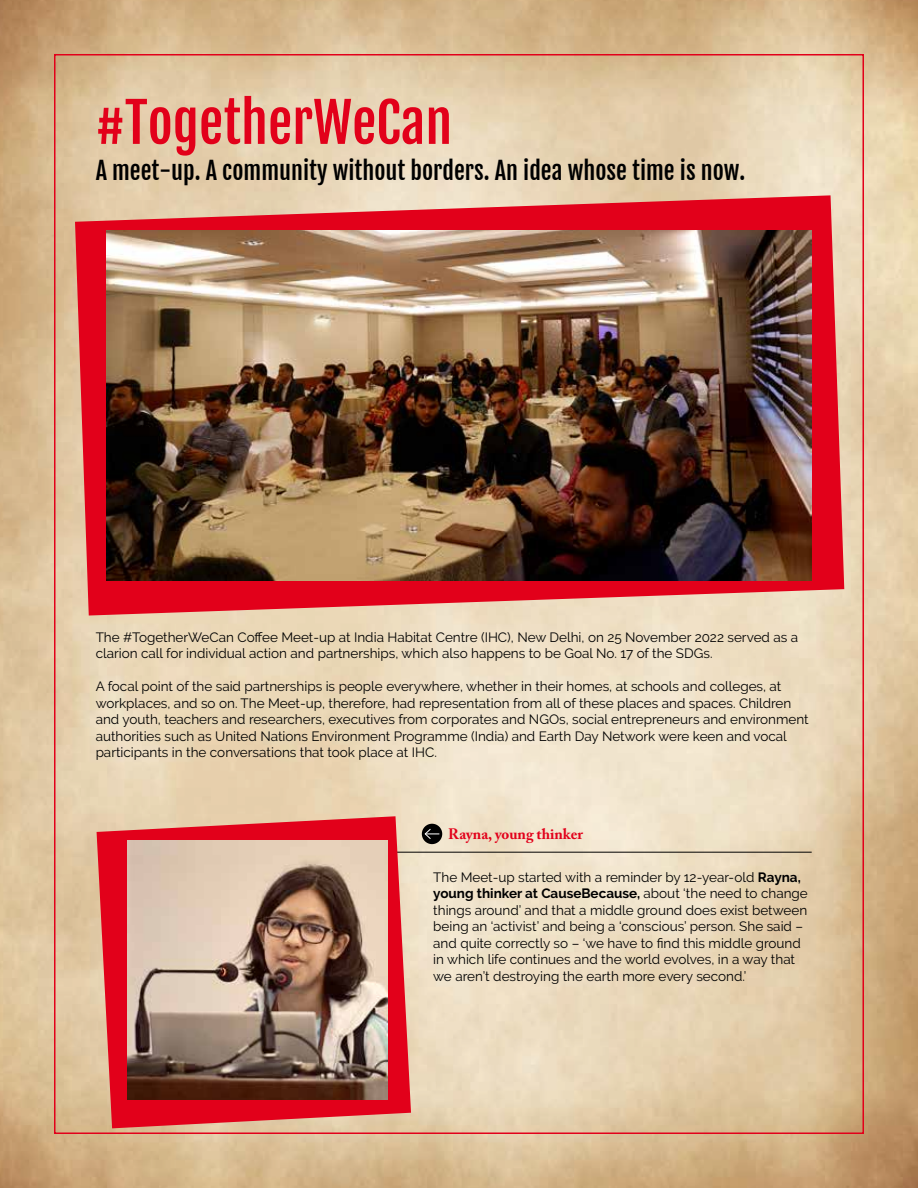
<style>
.page{position:relative;width:918px;height:1188px;background:#fff}
.page>*{position:absolute;margin:0;border:0;box-sizing:border-box;transform-origin:0 0}
.t1{font:54px "Fjalla One";color:#e2001a}
.t2{font:24px "Fjalla One";color:#000}
.t3{font:700 15px "Adobe Caslon Pro";color:#e2001a}
.t4{font:13.5px/16.5px "Raleway";color:#000}
.s1{font-weight:700}
</style>
<div class="page">
<img style="left:0;top:0;width:918px;height:1188px">
<svg style="left:75px;top:195px;width:769px;height:421px;background:#e34950"></svg>
<img style="left:107px;top:230px;width:705px;height:351px">
<hr style="left:381px;top:852px;width:431px;height:1px;background:#000">
<div style="left:422px;top:824px;width:20px;height:20px;background:#000;border-radius:50%"></div>
<svg style="left:424px;top:828px;width:15px;height:11px"></svg>
<svg style="left:97px;top:816px;width:314px;height:312px;background:#e24048"></svg>
<img style="left:128px;top:840px;width:259px;height:260px">
<h1 class="t1" style="left:96px;top:89px;width:358px">#TogetherWeCan</h1>
<h2 class="t2" style="left:96px;top:156px;width:651px">A meet-up. A community without borders. An idea whose time is now.</h2>
<p class="t4" style="left:96px;top:629px;width:704px">The #TogetherWeCan Coffee Meet-up at India Habitat Centre (IHC), New Delhi, on 25 November 2022 served as a clarion call for individual action and partnerships, which also happens to be Goal No. 17 of the SDGs.</p>
<p class="t4" style="left:96px;top:678px;width:715px">A focal point of the said partnerships is people everywhere, whether in their homes, at schools and colleges, at workplaces, and so on. The Meet-up, therefore, had representation from all of these places and spaces. Children and youth, teachers and researchers, executives from corporates and NGOs, social entrepreneurs and environment authorities such as United Nations Environment Programme (India) and Earth Day Network were keen and vocal participants in the conversations that took place at IHC.</p>
<p class="t3" style="left:448px;top:825px;width:136px">Rayna, young thinker</p>
<p class="t4" style="left:433px;top:869px;width:376px">The Meet-up started with a reminder by 12-year-old <span class="s1">Rayna, young thinker at CauseBecause,</span> about ‘the need to change things around’ and that a middle ground does exist between being an ‘activist’ and being a ‘conscious’ person. She said – and quite correctly so – ‘we have to find this middle ground in which life continues and the world evolves, in a way that we aren’t destroying the earth more every second.’</p>
</div>
